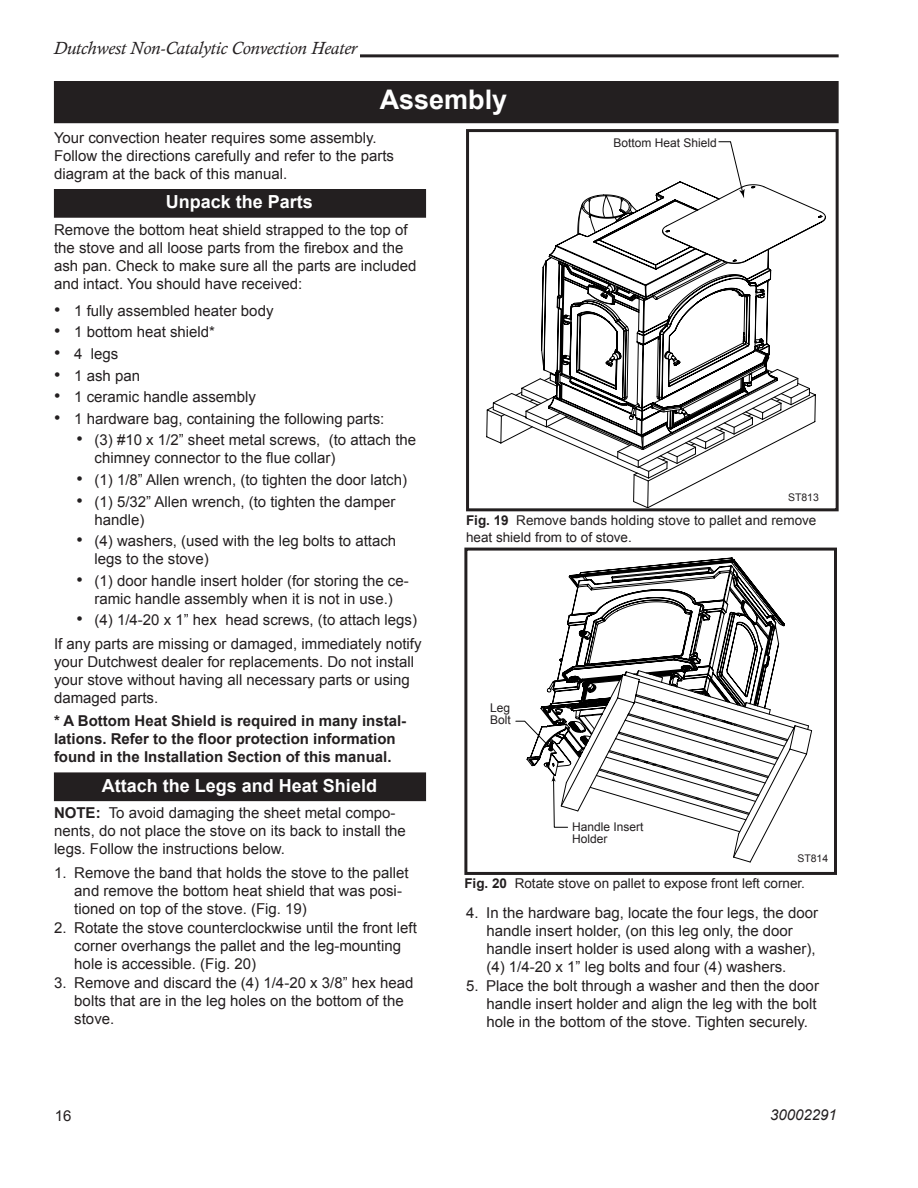
<style>
.page{position:relative;width:918px;height:1188px;background:#fff}
.page>*{position:absolute;margin:0;border:0;box-sizing:border-box;transform-origin:0 0}
.t1{font:700 27px "Arial";color:#fff}
.t2{font:700 18px "Arial";color:#fff}
.t3{font:italic 18px "Calisto";color:#231f20}
.t4{font:15px/18px "Arial";color:#231f20}
.t5{font:700 15px/18px "Arial";color:#231f20}
.t6{font:italic 15px "Arial";color:#231f20}
.t7{font:13.5px/16.2px "Arial";color:#231f20}
.t8{font:12px/12px "Arial";color:#231f20}
.t9{font:10.5px "Arial";color:#231f20}
.t10{font:8.85px/10.5px "Helvetica";color:#000}
.s1{font-size:18px}
.s2{font-weight:700}
</style>
<div class="page">
<hr style="left:360px;top:54px;width:479px;height:3px;background:#231f20">
<div style="left:55px;top:773px;width:370px;height:27px;background:#231f20"></div>
<div style="left:54px;top:772px;width:372px;height:29px;border:2px solid #231f20"></div>
<div style="left:55px;top:190px;width:370px;height:27px;background:#231f20"></div>
<div style="left:54px;top:189px;width:372px;height:29px;border:2px solid #231f20"></div>
<div style="left:55px;top:82px;width:783px;height:40px;background:#231f20"></div>
<div style="left:54px;top:81px;width:785px;height:42px;border:2px solid #231f20"></div>
<svg style="left:500px;top:306px;width:42px;height:138px"></svg>
<svg style="left:584px;top:436px;width:204px;height:71px"></svg>
<svg style="left:542px;top:262px;width:236px;height:188px"></svg>
<svg style="left:545px;top:188px;width:281px;height:248px"></svg>
<svg style="left:555px;top:141px;width:214px;height:276px"></svg>
<div style="left:466px;top:129px;width:373px;height:382px;border:3px solid #231f20"></div>
<svg style="left:726px;top:718px;width:86px;height:145px"></svg>
<svg style="left:553px;top:782px;width:221px;height:46px"></svg>
<svg style="left:516px;top:558px;width:269px;height:224px"></svg>
<div style="left:464px;top:548px;width:373px;height:327px;border:3px solid #231f20"></div>
<p class="t3" style="left:54px;top:38px;width:305px">Dutchwest Non-Catalytic Convection Heater</p>
<h1 class="t1" style="left:380px;top:84px;width:129px">Assembly</h1>
<p class="t4" style="left:54px;top:128px;width:342px">Your convection heater requires some assembly.<br>Follow the directions carefully and refer to the parts diagram at the back of this manual.</p>
<p class="t2" style="left:166px;top:192px;width:149px">Unpack the Parts</p>
<p class="t4" style="left:54px;top:221px;width:364px">Remove the bottom heat shield strapped to the top of the stove and all loose parts from the firebox and the ash pan. Check to make sure all the parts are included and intact. You should have received:</p>
<p class="t4" style="left:54px;top:302px;width:221px"><span class="s1">•</span> 1 fully assembled heater body</p>
<p class="t4" style="left:54px;top:323px;width:163px"><span class="s1">•</span> 1 bottom heat shield*</p>
<p class="t4" style="left:54px;top:345px;width:66px"><span class="s1">•</span> 4 legs</p>
<p class="t4" style="left:54px;top:366px;width:88px"><span class="s1">•</span> 1 ash pan</p>
<p class="t4" style="left:54px;top:388px;width:203px"><span class="s1">•</span> 1 ceramic handle assembly</p>
<p class="t4" style="left:54px;top:410px;width:332px"><span class="s1">•</span> 1 hardware bag, containing the following parts:</p>
<p class="t4" style="left:94px;top:431px;width:323px;text-indent:-18px"><span class="s1">•</span> (3) #10 x 1/2” sheet metal screws, (to attach the chimney connector to the flue collar)</p>
<p class="t4" style="left:76px;top:471px;width:332px"><span class="s1">•</span> (1) 1/8” Allen wrench, (to tighten the door latch)</p>
<p class="t4" style="left:94px;top:492px;width:302px;text-indent:-18px"><span class="s1">•</span> (1) 5/32” Allen wrench, (to tighten the damper handle)</p>
<p class="t4" style="left:94px;top:532px;width:303px;text-indent:-18px"><span class="s1">•</span> (4) washers, (used with the leg bolts to attach legs to the stove)</p>
<p class="t4" style="left:76px;top:572px;width:334px;text-align:center"><span class="s1">•</span> (1) door handle insert holder (for storing the ce&shy;ramic handle assembly when it is not in use.)</p>
<p class="t4" style="left:54px;top:608px;width:369px;line-height:23.4px;text-indent:22px"><span class="s1">•</span> (4) 1/4-20 x 1” hex head screws, (to attach legs)<br>If any parts are missing or damaged, immediately notify</p>
<p class="t4" style="left:54px;top:653px;width:362px">your Dutchwest dealer for replacements. Do not install your stove without having all necessary parts or using damaged parts.</p>
<p class="t5" style="left:54px;top:712px;width:354px">* A Bottom Heat Shield is required in many instal&shy;lations. Refer to the floor protection information found in the Installation Section of this manual.</p>
<p class="t2" style="left:102px;top:775px;width:277px">Attach the Legs and Heat Shield</p>
<p class="t4" style="left:54px;top:804px;width:353px"><span class="s2">NOTE:</span> To avoid damaging the sheet metal compo&shy;nents, do not place the stove on its back to install the legs. Follow the instructions below.</p>
<p class="t4" style="left:74px;top:864px;width:336px;text-indent:-20px">1. Remove the band that holds the stove to the pallet and remove the bottom heat shield that was posi&shy;tioned on top of the stove. (Fig. 19)</p>
<p class="t4" style="left:74px;top:919px;width:344px;text-indent:-20px">2. Rotate the stove counterclockwise until the front left corner overhangs the pallet and the leg-mounting hole is accessible. (Fig. 20)</p>
<p class="t4" style="left:74px;top:974px;width:341px;text-indent:-20px">3. Remove and discard the (4) 1/4-20 x 3/8” hex head bolts that are in the leg holes on the bottom of the stove.</p>
<p class="t4" style="left:55px;top:1107px;width:18px">16</p>
<p class="t8" style="left:613px;top:137px;width:105px">Bottom Heat Shield</p>
<p class="t9" style="left:788px;top:492px;width:32px">ST813</p>
<p class="t7" style="left:466px;top:512px;width:352px"><span class="s2">Fig. 19</span> Remove bands holding stove to pallet and remove heat shield from to of stove.</p>
<p class="t8" style="left:490px;top:701px;width:22px">Leg<br>Bolt</p>
<p class="t8" style="left:572px;top:820px;width:73px">Handle Insert<br>Holder</p>
<p class="t9" style="left:797px;top:853px;width:32px">ST814</p>
<p class="t7" style="left:464px;top:875px;width:342px"><span class="s2">Fig. 20</span> Rotate stove on pallet to expose front left corner.</p>
<p class="t10" style="left:573px;top:905px;width:48px">front left leg<br>6/04</p>
<p class="t4" style="left:486px;top:903px;width:333px;text-indent:-20px">4. In the hardware bag, locate the four legs, the door handle insert holder, (on this leg only, the door handle insert holder is used along with a washer), (4) 1/4-20 x 1” leg bolts and four (4) washers.</p>
<p class="t4" style="left:486px;top:976px;width:334px;text-indent:-20px">5. Place the bolt through a washer and then the door handle insert holder and align the leg with the bolt hole in the bottom of the stove. Tighten securely.</p>
<p class="t6" style="left:770px;top:1106px;width:68px">30002291</p>
</div>
